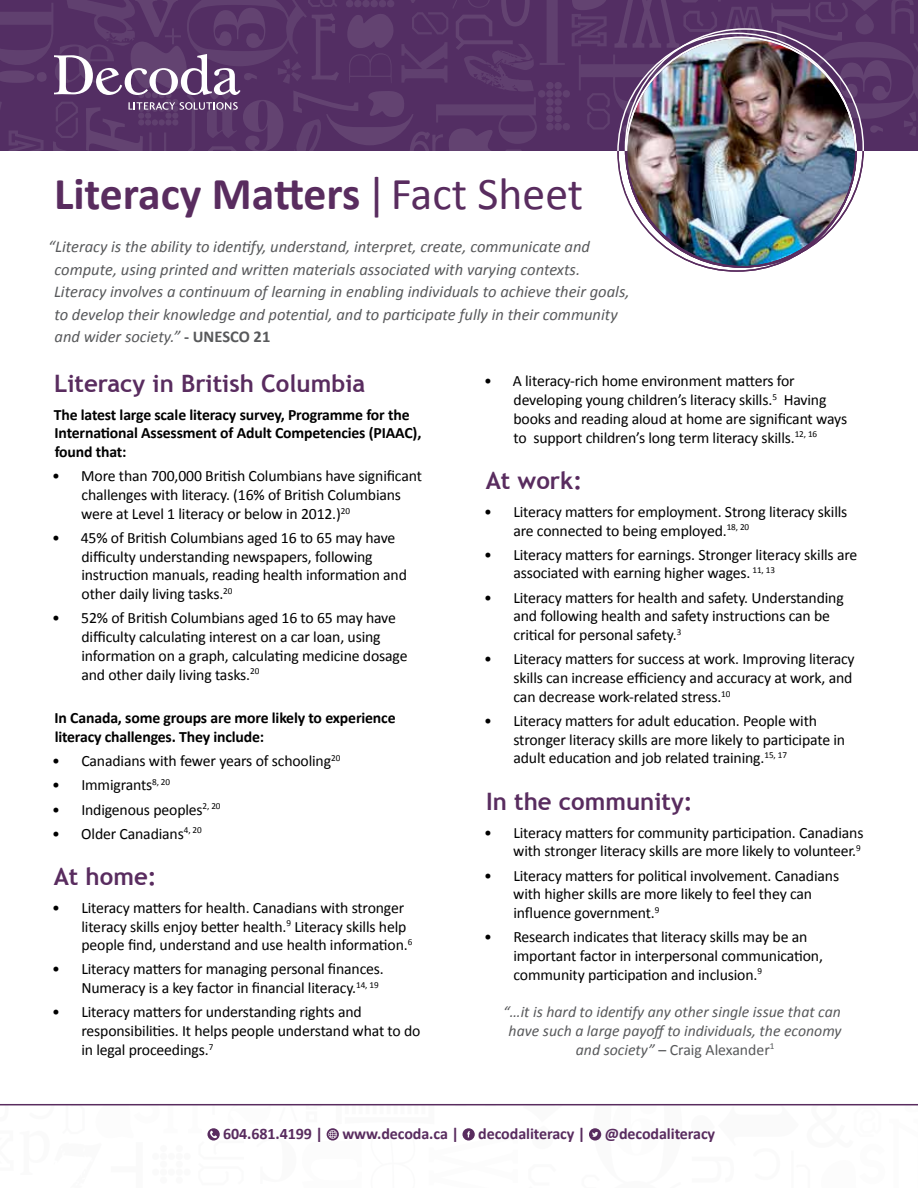
<style>
.page{position:relative;width:918px;height:1188px;background:#fff}
.page>*{position:absolute;margin:0;border:0;box-sizing:border-box;transform-origin:0 0}
.t1{font:700 45.75px "Calibri";color:#592c5f}
.t2{font:700 24px "Trebuchet MS";color:#592c5f}
.t3{font:italic 16.5px/22.5px "Calibri";color:#58595b}
.t4{font:700 16.05px "Calibri";letter-spacing:-.005em;color:#592c5f}
.t5{font:15.75px/18.8px "Calibri";letter-spacing:-.01em;color:#000}
.t6{font:700 15.75px/18.8px "Calibri";letter-spacing:-.01em;color:#000}
.t7{font:italic 15.75px/18.8px "Calibri";color:#58595b;text-align:center}
.s1{font-weight:400}
.s2{font-weight:700;font-style:normal}
.s3{font-style:normal}
</style>
<div class="page">
<img style="left:0;top:0;width:918px;height:272px">
<svg style="left:691px;top:1105px;width:227px;height:1px"></svg>
<svg style="left:20px;top:1105px;width:550px;height:36px"></svg>
<svg style="left:581px;top:1105px;width:101px;height:36px"></svg>
<hr style="left:0;top:1104px;width:918px;height:1px;background:#592c5f">
<h1 class="t1" style="left:54px;top:164px;width:531px">Literacy Matters <span class="s1">| Fact Sheet</span></h1>
<p class="t3" style="left:54px;top:235px;width:577px;text-indent:-6px">“Literacy is the ability to identify, understand, interpret, create, communicate and compute, using printed and written materials associated with varying contexts.<br>Literacy involves a continuum of learning in enabling individuals to achieve their goals, to develop their knowledge and potential, and to participate fully in their community and wider society.” <span class="s2">- UNESCO 21</span></p>
<h2 class="t2" style="left:54px;top:369px;width:313px">Literacy in British Columbia</h2>
<p class="t6" style="left:54px;top:405px;width:369px">The latest large scale literacy survey, Programme for the<br>International Assessment of Adult Competencies (PIAAC), found that:</p>
<p class="t5" style="left:81px;top:467px;width:342px;text-indent:-29px">• More than 700,000 British Columbians have significant challenges with literacy. (16% of British Columbians were at Level 1 literacy or below in 2012.)<sup>20</sup></p>
<p class="t5" style="left:81px;top:528px;width:327px;text-indent:-29px">• 45% of British Columbians aged 16 to 65 may have difficulty understanding newspapers, following instruction manuals, reading health information and other daily living tasks.<sup>20</sup></p>
<p class="t5" style="left:81px;top:609px;width:328px;text-indent:-29px">• 52% of British Columbians aged 16 to 65 may have difficulty calculating interest on a car loan, using information on a graph, calculating medicine dosage and other daily living tasks.<sup>20</sup></p>
<p class="t6" style="left:55px;top:709px;width:343px">In Canada, some groups are more likely to experience literacy challenges. They include:</p>
<p class="t5" style="left:52px;top:752px;width:290px">• Canadians with fewer years of schooling<sup>20</sup></p>
<p class="t5" style="left:52px;top:776px;width:119px">• Immigrants<sup>8,</sup> <sup>20</sup></p>
<p class="t5" style="left:52px;top:800px;width:170px">• Indigenous peoples<sup>2,</sup> <sup>20</sup></p>
<p class="t5" style="left:52px;top:824px;width:151px">• Older Canadians<sup>4,</sup> <sup>20</sup></p>
<h2 class="t2" style="left:54px;top:862px;width:104px">At home:</h2>
<p class="t5" style="left:81px;top:898px;width:332px;text-indent:-29px">• Literacy matters for health. Canadians with stronger literacy skills enjoy better health.<sup>9</sup> Literacy skills help people find, understand and use health information.<sup>6</sup></p>
<p class="t5" style="left:81px;top:960px;width:304px;text-indent:-29px">• Literacy matters for managing personal finances.<br>Numeracy is a key factor in financial literacy.<sup>14,</sup> <sup>19</sup></p>
<p class="t5" style="left:81px;top:1003px;width:341px;text-indent:-29px">• Literacy matters for understanding rights and responsibilities. It helps people understand what to do in legal proceedings.<sup>7</sup></p>
<p class="t5" style="left:513px;top:372px;width:335px;text-indent:-29px">• A literacy-rich home environment matters for developing young children’s literacy skills.<sup>5</sup> Having books and reading aloud at home are significant ways to support children’s long term literacy skills.<sup>12,</sup> <sup>16</sup></p>
<h2 class="t2" style="left:486px;top:466px;width:98px">At work:</h2>
<p class="t5" style="left:513px;top:502px;width:336px;text-indent:-29px">• Literacy matters for employment. Strong literacy skills are connected to being employed.<sup>18,</sup> <sup>20</sup></p>
<p class="t5" style="left:513px;top:545px;width:346px;text-indent:-29px">• Literacy matters for earnings. Stronger literacy skills are associated with earning higher wages. <sup>11,</sup> <sup>13</sup></p>
<p class="t5" style="left:513px;top:588px;width:332px;text-indent:-29px">• Literacy matters for health and safety. Understanding and following health and safety instructions can be critical for personal safety.<sup>3</sup></p>
<p class="t5" style="left:513px;top:650px;width:343px;text-indent:-29px">• Literacy matters for success at work. Improving literacy skills can increase efficiency and accuracy at work, and can decrease work-related stress.<sup>10</sup></p>
<p class="t5" style="left:513px;top:711px;width:333px;text-indent:-29px">• Literacy matters for adult education. People with stronger literacy skills are more likely to participate in adult education and job related training.<sup>15,</sup> <sup>17</sup></p>
<h2 class="t2" style="left:486px;top:787px;width:208px">In the community:</h2>
<p class="t5" style="left:484px;top:823px;width:381px;text-align:right">• Literacy matters for community participation. Canadians with stronger literacy skills are more likely to volunteer.<sup>9</sup></p>
<p class="t5" style="left:513px;top:866px;width:327px;text-indent:-29px">• Literacy matters for political involvement. Canadians with higher skills are more likely to feel they can influence government.<sup>9</sup></p>
<p class="t5" style="left:513px;top:928px;width:311px;text-indent:-29px">• Research indicates that literacy skills may be an important factor in interpersonal communication, community participation and inclusion.<sup>9</sup></p>
<p class="t7" style="left:503px;top:1002px;width:340px">“…it is hard to identify any other single issue that can have such a large payoff to individuals, the economy and society” <span class="s3">– Craig Alexander</span><sup>1</sup></p>
<p class="t4" style="left:223px;top:1123px;width:494px">604.681.4199 | www.decoda.ca | decodaliteracy | @decodaliteracy</p>
</div>
